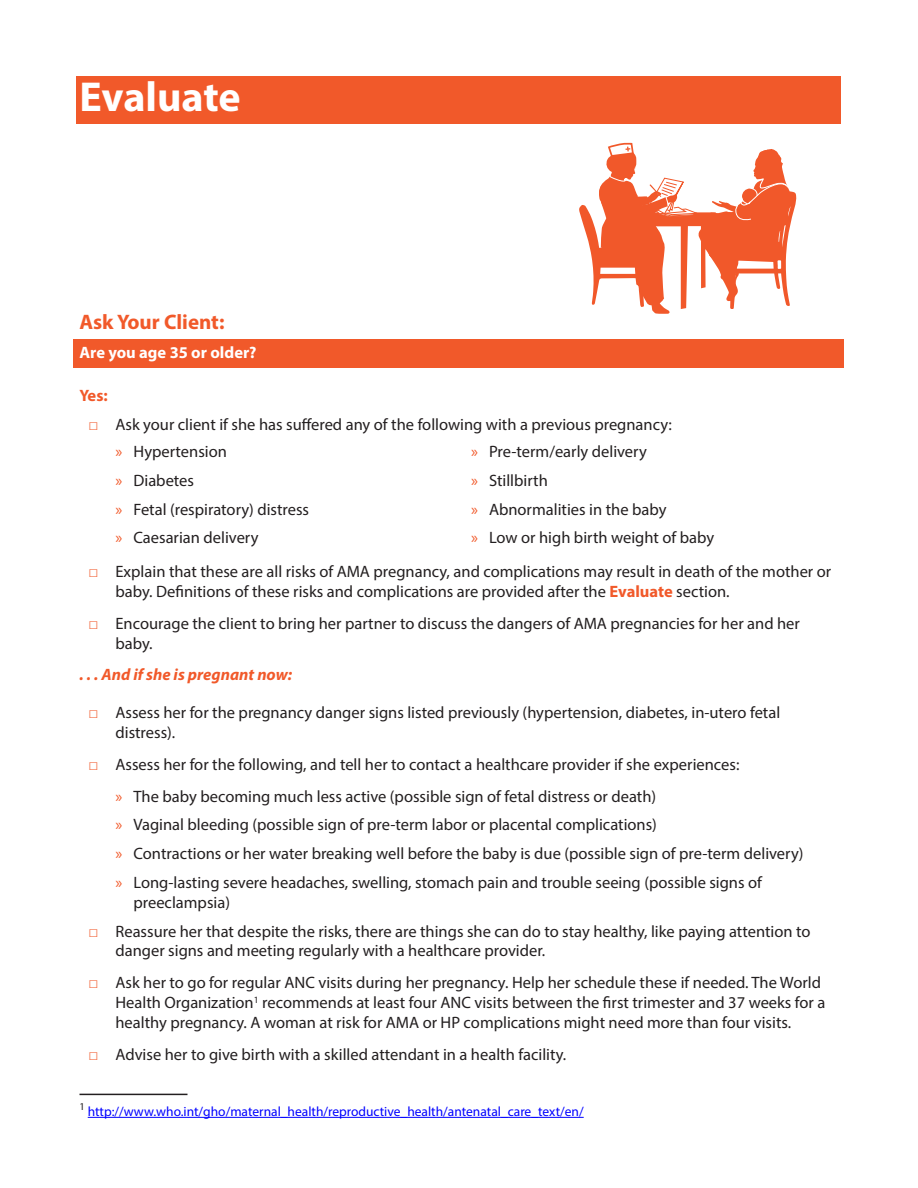
<style>
.page{position:relative;width:918px;height:1188px;background:#fff}
.page>*{position:absolute;margin:0;border:0;box-sizing:border-box;transform-origin:0 0}
.Orange_Heading{font:700 42px "Myriad Pro";letter-spacing:-.005em;color:#fff}
.Heading_2{font:700 21px "Myriad Pro";color:#f1592a}
.t1{font:16.5px/19.8px "Myriad Pro";color:#231f20}
.t2{font:italic 700 16.5px "Myriad Pro";color:#f1592a}
.Heading4-orange{font:700 16.5px "Myriad Pro";color:#fff}
.t3{font:700 16.5px "Myriad Pro";color:#f1592a}
.t4{font:13.5px "Myriad Pro";color:#00f}
.s1{font-family:"Century";color:#f1592a}
.s2{color:#f1592a}
.s3{font-weight:700;color:#f1592a}
</style>
<div class="page">
<div style="left:76px;top:76px;width:766px;height:48px;background:#f1592a"></div>
<div style="left:74px;top:339px;width:770px;height:29px;background:#f1592a"></div>
<hr style="left:80px;top:1094px;width:108px;height:1px;background:#231f20">
<hr style="left:88px;top:1117px;width:496px;height:1px;background:#00f">
<svg style="left:579px;top:142px;width:217px;height:172px"></svg>
<p class="Orange_Heading" style="left:80px;top:69px;width:163px">Evaluate</p>
<p class="Heading_2" style="left:80px;top:308px;width:146px">Ask Your Client:</p>
<p class="Heading4-orange" style="left:80px;top:341px;width:179px">Are you age 35 or older?</p>
<p class="t3" style="left:80px;top:385px;width:30px">Yes:</p>
<p class="t1" style="left:88px;top:415px;width:585px"><span class="s1">□</span> Ask your client if she has suffered any of the following with a previous pregnancy:</p>
<p class="t1" style="left:116px;top:441px;width:113px"><span class="s2">»</span> Hypertension</p>
<p class="t1" style="left:116px;top:470px;width:80px"><span class="s2">»</span> Diabetes</p>
<p class="t1" style="left:116px;top:499px;width:195px"><span class="s2">»</span> Fetal (respiratory) distress</p>
<p class="t1" style="left:116px;top:528px;width:145px"><span class="s2">»</span> Caesarian delivery</p>
<p class="t1" style="left:471px;top:441px;width:177px"><span class="s2">»</span> Pre-term/early delivery</p>
<p class="t1" style="left:471px;top:470px;width:78px"><span class="s2">»</span> Stillbirth</p>
<p class="t1" style="left:471px;top:499px;width:197px"><span class="s2">»</span> Abnormalities in the baby</p>
<p class="t1" style="left:471px;top:528px;width:245px"><span class="s2">»</span> Low or high birth weight of baby</p>
<p class="t1" style="left:116px;top:562px;width:717px;text-indent:-27px"><span class="s1">□</span> Explain that these are all risks of AMA pregnancy, and complications may result in death of the mother or baby. Definitions of these risks and complications are provided after the <span class="s3">Evaluate</span> section.</p>
<p class="t1" style="left:116px;top:613px;width:686px;text-indent:-27px"><span class="s1">□</span> Encourage the client to bring her partner to discuss the dangers of AMA pregnancies for her and her baby.</p>
<p class="t2" style="left:80px;top:664px;width:214px">. . . And if she is pregnant now:</p>
<p class="t1" style="left:116px;top:703px;width:666px;text-indent:-27px"><span class="s1">□</span> Assess her for the pregnancy danger signs listed previously (hypertension, diabetes, in-utero fetal distress).</p>
<p class="t1" style="left:88px;top:754px;width:652px"><span class="s1">□</span> Assess her for the following, and tell her to contact a healthcare provider if she experiences:</p>
<p class="t1" style="left:116px;top:786px;width:542px"><span class="s2">»</span> The baby becoming much less active (possible sign of fetal distress or death)</p>
<p class="t1" style="left:116px;top:815px;width:543px"><span class="s2">»</span> Vaginal bleeding (possible sign of pre-term labor or placental complications)</p>
<p class="t1" style="left:116px;top:844px;width:690px"><span class="s2">»</span> Contractions or her water breaking well before the baby is due (possible sign of pre-term delivery)</p>
<p class="t1" style="left:134px;top:872px;width:630px;text-indent:-18px"><span class="s2">»</span> Long-lasting severe headaches, swelling, stomach pain and trouble seeing (possible signs of preeclampsia)</p>
<p class="t1" style="left:116px;top:921px;width:697px;text-indent:-27px"><span class="s1">□</span> Reassure her that despite the risks, there are things she can do to stay healthy, like paying attention to danger signs and meeting regularly with a healthcare provider.</p>
<p class="t1" style="left:116px;top:973px;width:712px;text-indent:-27px"><span class="s1">□</span> Ask her to go for regular ANC visits during her pregnancy. Help her schedule these if needed. The World<br>Health Organization<sup>1</sup> recommends at least four ANC visits between the first trimester and 37 weeks for a healthy pregnancy. A woman at risk for AMA or HP complications might need more than four visits.</p>
<p class="t1" style="left:88px;top:1044px;width:479px"><span class="s1">□</span> Advise her to give birth with a skilled attendant in a health facility.</p>
<p class="t4" style="left:80px;top:1103px;width:506px"><sup>1</sup> http://www.who.int/gho/maternal_health/reproductive_health/antenatal_care_text/en/</p>
</div>
